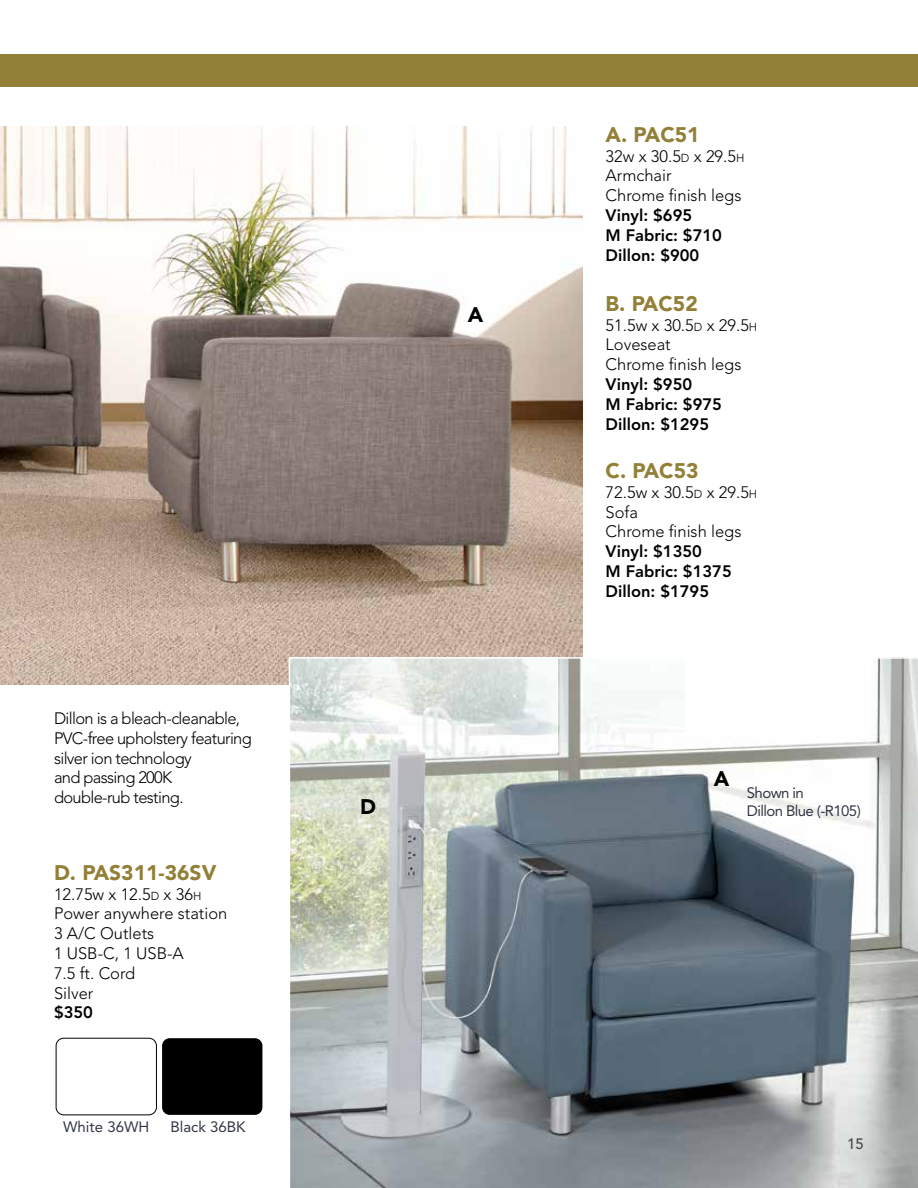
<style>
.page{position:relative;width:918px;height:1188px;background:#fff}
.page>*{position:absolute;margin:0;border:0;box-sizing:border-box;transform-origin:0 0}
.t1{font:900 21px "Avenir LT Std";color:#938038}
.t2{font:900 21px "Avenir LT Std";color:#000}
.t3{font:300 16.5px/19.8px "Avenir LT Std";color:#000}
.t4{font:800 16.5px/19.8px "Avenir LT Std";color:#000}
.t5{font:300 16.5px/19.8px "Avenir LT Std";letter-spacing:-.04em;color:#000}
.t6{font:15px/18px "Avenir LT Std";letter-spacing:-.04em;color:#303643}
.t7{font:15px "Avenir LT Std";color:#303643}
.t8{font:500 15px "Avenir LT Std";color:#48484a}
.s1{font-size:11.55px}
</style>
<div class="page">
<div style="left:0;top:54px;width:918px;height:32px;background:#938038"></div>
<img style="left:0;top:126px;width:582px;height:559px">
<div style="left:56px;top:1038px;width:101px;height:77px;border:1px solid #000;border-radius:8px"></div>
<div style="left:162px;top:1038px;width:100px;height:77px;background:#000;border-radius:8px"></div>
<svg style="left:289px;top:657px;width:629px;height:531px"></svg>
<p class="t2" style="left:468px;top:302px;width:17px">A</p>
<p class="t5" style="left:54px;top:709px;width:199px">Dillon is a bleach-cleanable,<br>PVC-free upholstery featuring silver ion technology<br>and passing 200K double-rub testing.</p>
<p class="t1" style="left:54px;top:860px;width:164px">D. PAS311-36SV</p>
<p class="t3" style="left:54px;top:884px;width:175px">12.75w x 12.5<span class="s1">d</span> x 36<span class="s1">h<br></span>Power anywhere station<br>3 A/C Outlets<br>1 USB-C, 1 USB-A<br>7.5 ft. Cord<br>Silver</p>
<p class="t4" style="left:54px;top:1003px;width:41px">$350</p>
<p class="t7" style="left:63px;top:1118px;width:88px">White 36WH</p>
<p class="t7" style="left:170px;top:1118px;width:77px">Black 36BK</p>
<p class="t2" style="left:360px;top:794px;width:17px">D</p>
<p class="t1" style="left:606px;top:122px;width:96px">A. PAC51</p>
<p class="t3" style="left:606px;top:146px;width:140px">32w x 30.5<span class="s1">d</span> x 29.5<span class="s1">h<br></span>Armchair<br>Chrome finish legs</p>
<p class="t4" style="left:606px;top:205px;width:118px">Vinyl: $695<br>M Fabric: $710<br>Dillon: $900</p>
<p class="t1" style="left:606px;top:291px;width:94px">B. PAC52</p>
<p class="t3" style="left:606px;top:315px;width:153px">51.5w x 30.5<span class="s1">d</span> x 29.5<span class="s1">h<br></span>Loveseat<br>Chrome finish legs</p>
<p class="t4" style="left:606px;top:374px;width:118px">Vinyl: $950<br>M Fabric: $975<br>Dillon: $1295</p>
<p class="t1" style="left:606px;top:458px;width:94px">C. PAC53</p>
<p class="t3" style="left:606px;top:482px;width:153px">72.5w x 30.5<span class="s1">d</span> x 29.5<span class="s1">h<br></span>Sofa<br>Chrome finish legs</p>
<p class="t4" style="left:606px;top:542px;width:128px">Vinyl: $1350<br>M Fabric: $1375<br>Dillon: $1795</p>
<p class="t2" style="left:714px;top:766px;width:17px">A</p>
<p class="t6" style="left:747px;top:784px;width:115px">Shown in<br>Dillon Blue (-R105)</p>
<p class="t8" style="left:847px;top:1135px;width:18px">15</p>
</div>
